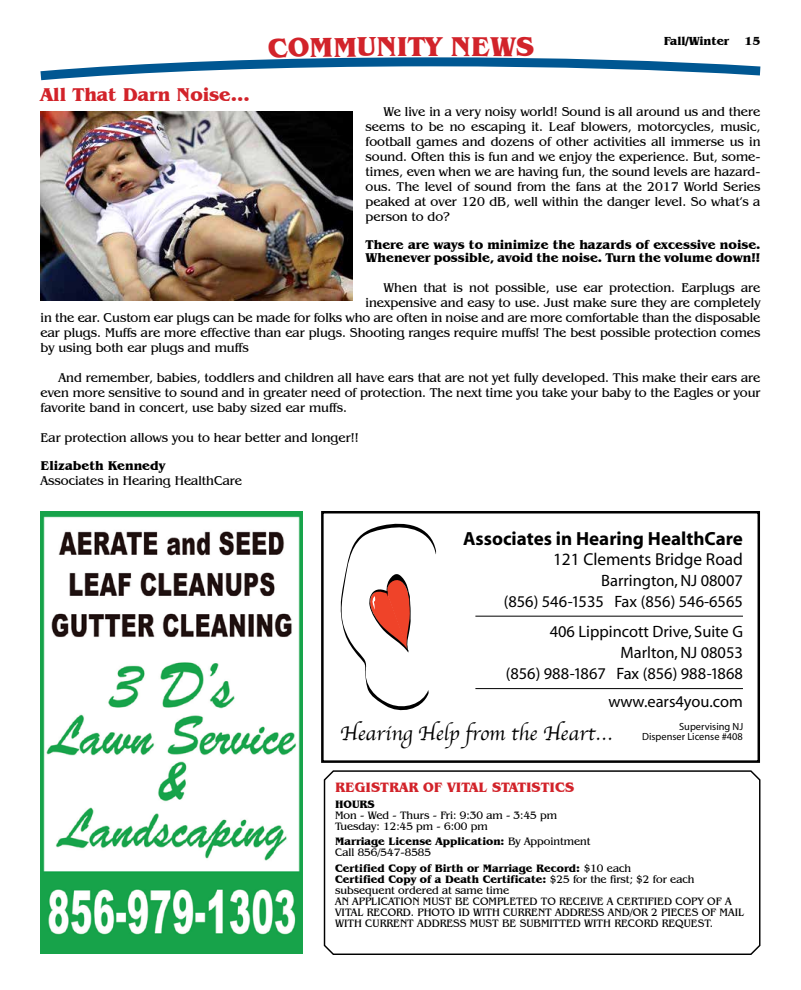
<style>
.page{position:relative;width:801px;height:990px;background:#fff}
.page>*{position:absolute;margin:0;border:0;box-sizing:border-box;transform-origin:0 0}
.t1{font:700 28px "Benguiat IT Cby BT";letter-spacing:-.005em;color:#d2232a}
.t2{font:20.8px "Apple Chancery";color:#000}
.t3{font:700 19px "Myriad";color:#000}
.t4{font:700 19px "Benguiat IT Cby BT";color:#d2232a}
.t5{font:17.3px "Myriad";color:#000}
.t6{font:16.5px/20.8px "Myriad";color:#000;text-align:right}
.t7{font:700 13.9px "Benguiat IT Cby BT";color:#d2232a}
.t8{font:13px/15px "Benguiat IT Cby BT";color:#000;text-align:justify}
.t9{font:700 13px/13px "Benguiat IT Cby BT";color:#000}
.t10{font:700 12px "Benguiat IT Cby BT";color:#000}
.t11{font:11px/11px "Benguiat IT Cby BT";color:#000}
.t12{font:700 11px "Benguiat IT Cby BT";color:#000}
.t13{font:10.4px "Myriad";color:#000}
.s1{font-weight:700}
</style>
<div class="page">
<img style="left:40px;top:111px;width:313px;height:189px">
<img style="left:40px;top:511px;width:263px;height:442px">
<svg style="left:340px;top:523px;width:96px;height:188px"></svg>
<hr style="left:475px;top:616px;width:268px;height:1px;background:#000">
<hr style="left:475px;top:688px;width:268px;height:1px;background:#000">
<div style="left:321px;top:511px;width:439px;height:252px;border:3px solid #000"></div>
<svg style="left:323px;top:770px;width:438px;height:185px"></svg>
<svg style="left:40px;top:57px;width:721px;height:24px"></svg>
<h3 class="t4" style="left:40px;top:83px;width:211px">All That Darn Noise…</h3>
<h1 class="t1" style="left:268px;top:31px;width:110px;rotate:-1deg">COMMU</h1>
<h1 class="t1" style="left:376px;top:29px;width:115px">NITY NE</h1>
<p class="t10" style="left:664px;top:34px;width:67px">Fall/Winter</p>
<p class="t10" style="left:745px;top:34px;width:17px">15</p>
<p class="t8" style="left:366px;top:104px;width:396px;text-indent:18px">We live in a very noisy world! Sound is all around us and there seems to be no escaping it. Leaf blowers, motorcycles, music, football games and dozens of other activities all immerse us in sound. Often this is fun and we enjoy the experience. But, some&shy;times, even when we are having fun, the sound levels are hazard&shy;ous. The level of sound from the fans at the 2017 World Series peaked at over 120 dB, well within the danger level. So what’s a person to do?</p>
<p class="t9" style="left:366px;top:238px;width:396px">There are ways to minimize the hazards of excessive noise.<br>Whenever possible, avoid the noise. Turn the volume down!!</p>
<p class="t8" style="left:384px;top:280px;width:378px">When that is not possible, use ear protection. Earplugs are</p>
<p class="t8" style="left:366px;top:295px;width:396px">inexpensive and easy to use. Just make sure they are completely</p>
<p class="t8" style="left:40px;top:310px;width:722px">in the ear. Custom ear plugs can be made for folks who are often in noise and are more comfortable than the disposable</p>
<p class="t8" style="left:40px;top:325px;width:722px">ear plugs. Muffs are more effective than ear plugs. Shooting ranges require muffs! The best possible protection comes</p>
<p class="t8" style="left:40px;top:340px;width:210px">by using both ear plugs and muffs</p>
<p class="t8" style="left:40px;top:370px;width:722px;text-indent:18px">And remember, babies, toddlers and children all have ears that are not yet fully developed. This make their ears are even more sensitive to sound and in greater need of protection. The next time you take your baby to the Eagles or your favorite band in concert, use baby sized ear muffs.</p>
<p class="t8" style="left:40px;top:430px;width:320px">Ear protection allows you to hear better and longer!!</p>
<p class="t9" style="left:40px;top:459px;width:126px">Elizabeth Kennedy</p>
<p class="t8" style="left:40px;top:473px;width:203px">Associates in Hearing HealthCare</p>
<h3 class="t3" style="left:463px;top:528px;width:281px">Associates in Hearing HealthCare</h3>
<h3 class="t5" style="left:553px;top:551px;width:191px">121 Clements Bridge Road</h3>
<p class="t6" style="left:504px;top:571px;width:241px">Barrington, NJ 08007<br>(856) 546-1535 Fax (856) 546-6565</p>
<p class="t6" style="left:506px;top:622px;width:239px">406 Lippincott Drive, Suite G<br>Marlton, NJ 08053<br>(856) 988-1867 Fax (856) 988-1868</p>
<p class="t6" style="left:608px;top:692px;width:136px">www.ears4you.com</p>
<h2 class="t2" style="left:340px;top:717px;width:274px">Hearing Help from the Heart…</h2>
<p class="t13" style="left:679px;top:721px;width:66px">Supervising NJ</p>
<p class="t13" style="left:642px;top:732px;width:102px">Dispenser License #408</p>
<p class="t7" style="left:335px;top:779px;width:241px">REGISTRAR OF VITAL STATISTICS</p>
<p class="t12" style="left:335px;top:797px;width:41px">HOURS</p>
<p class="t11" style="left:335px;top:809px;width:224px">Mon - Wed - Thurs - Fri: 9:30 am - 3:45 pm<br>Tuesday: 12:45 pm - 6:00 pm</p>
<p class="t11" style="left:335px;top:836px;width:257px"><span class="s1">Marriage License Application:</span> By Appointment<br>Call 856/547-8585</p>
<p class="t11" style="left:335px;top:862px;width:411px"><span class="s1">Certified Copy of Birth or Marriage Record:</span> $10 each<br><span class="s1">Certified Copy of a Death Certificate:</span> $25 for the first; $2 for each subsequent ordered at same time<br>AN APPLICATION MUST BE COMPLETED TO RECEIVE A CERTIFIED COPY OF A VITAL RECORD. PHOTO ID WITH CURRENT ADDRESS AND/OR 2 PIECES OF MAIL WITH CURRENT ADDRESS MUST BE SUBMITTED WITH RECORD REQUEST.</p>
</div>
